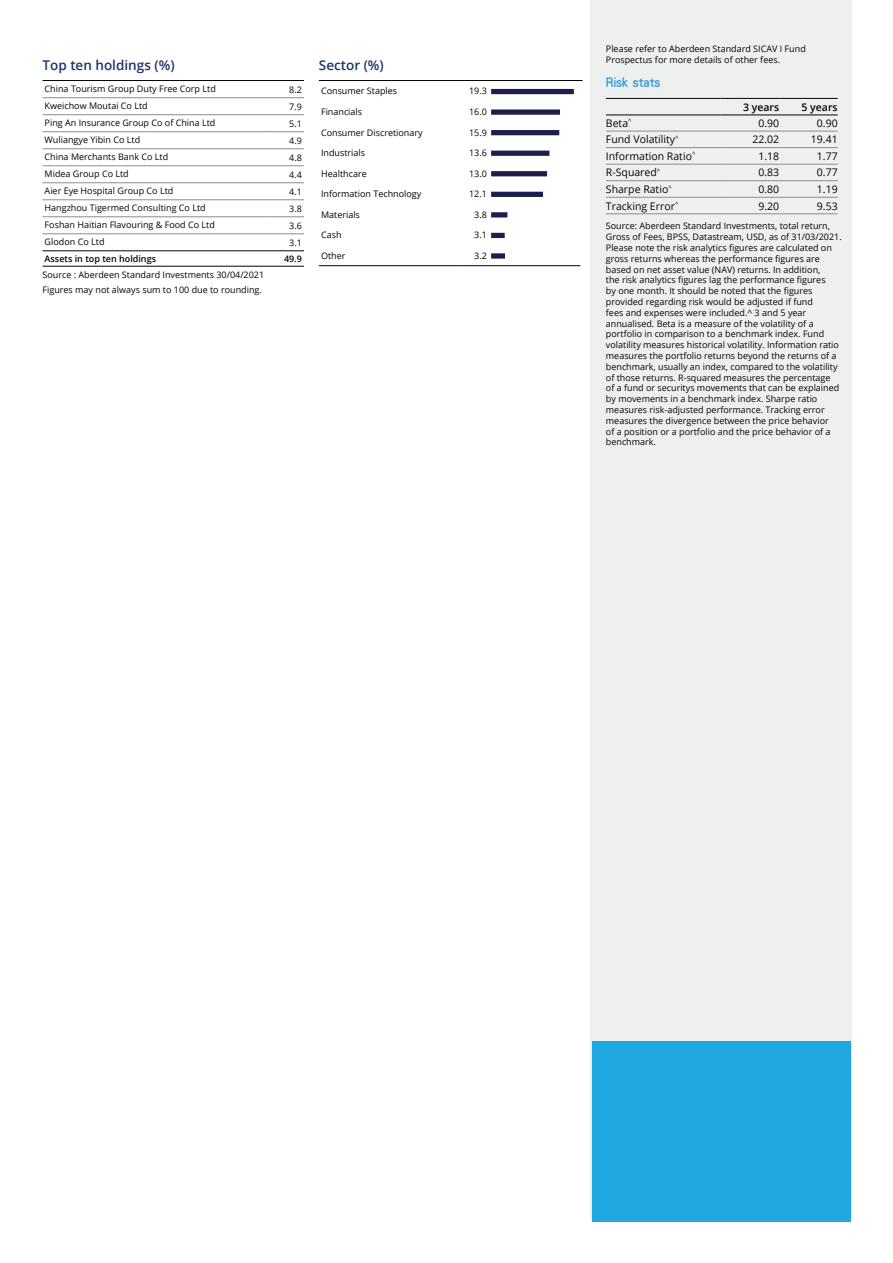
<style>
.page{position:relative;width:893px;height:1263px;background:#fff}
.page>*{position:absolute;margin:0;border:0;box-sizing:border-box;transform-origin:0 0}
.t1{font:600 13.5px "Open Sans";color:#1e3468}
.t2{font:13.5px "DF Li Hei HK W5";color:#2b99d5}
.t3{font:10.5px "Open Sans";color:#040503}
.t4{font:600 10.5px "Open Sans";color:#040503}
.t5{font:9px/10.8px "Open Sans";color:#040503}
.t6{font:600 9px "Open Sans";color:#040503}
</style>
<div class="page">
<div style="left:590px;top:0;width:262px;height:1219px;background:#eef0f0"></div>
<div style="left:592px;top:1041px;width:259px;height:180px;background:#1fa8e0"></div>
<hr style="left:43px;top:80px;width:261px;height:1px;background:#040503">
<hr style="left:43px;top:97px;width:225px;height:1px;background:#8b8d8f">
<hr style="left:268px;top:97px;width:36px;height:1px;background:#8b8d8f">
<hr style="left:43px;top:114px;width:225px;height:1px;background:#8b8d8f">
<hr style="left:268px;top:114px;width:36px;height:1px;background:#8b8d8f">
<hr style="left:43px;top:131px;width:225px;height:1px;background:#8b8d8f">
<hr style="left:268px;top:131px;width:36px;height:1px;background:#8b8d8f">
<hr style="left:43px;top:148px;width:225px;height:1px;background:#8b8d8f">
<hr style="left:268px;top:148px;width:36px;height:1px;background:#8b8d8f">
<hr style="left:43px;top:165px;width:225px;height:1px;background:#8b8d8f">
<hr style="left:268px;top:165px;width:36px;height:1px;background:#8b8d8f">
<hr style="left:43px;top:182px;width:225px;height:1px;background:#8b8d8f">
<hr style="left:268px;top:182px;width:36px;height:1px;background:#8b8d8f">
<hr style="left:43px;top:199px;width:225px;height:1px;background:#8b8d8f">
<hr style="left:268px;top:199px;width:36px;height:1px;background:#8b8d8f">
<hr style="left:43px;top:217px;width:225px;height:1px;background:#8b8d8f">
<hr style="left:268px;top:217px;width:36px;height:1px;background:#8b8d8f">
<hr style="left:43px;top:234px;width:225px;height:1px;background:#8b8d8f">
<hr style="left:268px;top:234px;width:36px;height:1px;background:#8b8d8f">
<hr style="left:43px;top:251px;width:225px;height:1px;background:#040503">
<hr style="left:43px;top:266px;width:225px;height:1px;background:#040503">
<hr style="left:268px;top:251px;width:36px;height:1px;background:#040503">
<hr style="left:268px;top:266px;width:36px;height:1px;background:#040503">
<hr style="left:319px;top:80px;width:264px;height:1px;background:#040503">
<hr style="left:319px;top:265px;width:140px;height:1px;background:#040503">
<hr style="left:459px;top:265px;width:30px;height:1px;background:#040503">
<hr style="left:489px;top:265px;width:91px;height:1px;background:#040503">
<div style="left:491px;top:89px;width:83px;height:5px;background:#1c1e4e"></div>
<div style="left:491px;top:109px;width:69px;height:6px;background:#1c1e4e"></div>
<div style="left:491px;top:130px;width:68px;height:5px;background:#1c1e4e"></div>
<div style="left:491px;top:151px;width:58px;height:5px;background:#1c1e4e"></div>
<div style="left:491px;top:171px;width:56px;height:5px;background:#1c1e4e"></div>
<div style="left:491px;top:192px;width:52px;height:5px;background:#1c1e4e"></div>
<div style="left:491px;top:212px;width:16px;height:5px;background:#1c1e4e"></div>
<div style="left:491px;top:233px;width:14px;height:5px;background:#1c1e4e"></div>
<div style="left:491px;top:253px;width:14px;height:6px;background:#1c1e4e"></div>
<hr style="left:606px;top:98px;width:115px;height:1px;background:#040503">
<hr style="left:721px;top:98px;width:58px;height:1px;background:#040503">
<hr style="left:779px;top:98px;width:59px;height:1px;background:#040503">
<hr style="left:606px;top:115px;width:115px;height:1px;background:#040503">
<hr style="left:721px;top:115px;width:58px;height:1px;background:#040503">
<hr style="left:779px;top:115px;width:59px;height:1px;background:#040503">
<hr style="left:606px;top:131px;width:115px;height:1px;background:#8b8d8f">
<hr style="left:721px;top:131px;width:58px;height:1px;background:#8b8d8f">
<hr style="left:779px;top:131px;width:59px;height:1px;background:#8b8d8f">
<hr style="left:606px;top:147px;width:115px;height:1px;background:#8b8d8f">
<hr style="left:721px;top:147px;width:58px;height:1px;background:#8b8d8f">
<hr style="left:779px;top:147px;width:59px;height:1px;background:#8b8d8f">
<hr style="left:606px;top:164px;width:115px;height:1px;background:#8b8d8f">
<hr style="left:721px;top:164px;width:58px;height:1px;background:#8b8d8f">
<hr style="left:779px;top:164px;width:59px;height:1px;background:#8b8d8f">
<hr style="left:606px;top:180px;width:115px;height:1px;background:#8b8d8f">
<hr style="left:721px;top:180px;width:58px;height:1px;background:#8b8d8f">
<hr style="left:779px;top:180px;width:59px;height:1px;background:#8b8d8f">
<hr style="left:606px;top:197px;width:115px;height:1px;background:#8b8d8f">
<hr style="left:721px;top:197px;width:58px;height:1px;background:#8b8d8f">
<hr style="left:779px;top:197px;width:59px;height:1px;background:#8b8d8f">
<hr style="left:606px;top:214px;width:115px;height:1px;background:#8b8d8f">
<hr style="left:721px;top:214px;width:58px;height:1px;background:#8b8d8f">
<hr style="left:779px;top:214px;width:59px;height:1px;background:#8b8d8f">
<h1 class="t1" style="left:43px;top:55px;width:134px">Top ten holdings (%)</h1>
<p class="t5" style="left:45px;top:83px;width:173px">China Tourism Group Duty Free Corp Ltd</p>
<p class="t5" style="left:289px;top:84px;width:14px">8.2</p>
<p class="t5" style="left:45px;top:100px;width:105px">Kweichow Moutai Co Ltd</p>
<p class="t5" style="left:289px;top:101px;width:14px">7.9</p>
<p class="t5" style="left:45px;top:117px;width:172px">Ping An Insurance Group Co of China Ltd</p>
<p class="t5" style="left:289px;top:118px;width:14px">5.1</p>
<p class="t5" style="left:45px;top:134px;width:97px">Wuliangye Yibin Co Ltd</p>
<p class="t5" style="left:289px;top:135px;width:14px">4.9</p>
<p class="t5" style="left:45px;top:151px;width:125px">China Merchants Bank Co Ltd</p>
<p class="t5" style="left:289px;top:152px;width:14px">4.8</p>
<p class="t5" style="left:45px;top:168px;width:86px">Midea Group Co Ltd</p>
<p class="t5" style="left:289px;top:169px;width:14px">4.4</p>
<p class="t5" style="left:45px;top:185px;width:130px">Aier Eye Hospital Group Co Ltd</p>
<p class="t5" style="left:289px;top:186px;width:14px">4.1</p>
<p class="t5" style="left:45px;top:202px;width:163px">Hangzhou Tigermed Consulting Co Ltd</p>
<p class="t5" style="left:289px;top:203px;width:14px">3.8</p>
<p class="t5" style="left:45px;top:219px;width:172px">Foshan Haitian Flavouring &amp; Food Co Ltd</p>
<p class="t5" style="left:289px;top:220px;width:14px">3.6</p>
<p class="t5" style="left:45px;top:236px;width:61px">Glodon Co Ltd</p>
<p class="t5" style="left:289px;top:237px;width:14px">3.1</p>
<p class="t6" style="left:45px;top:252px;width:113px">Assets in top ten holdings</p>
<p class="t6" style="left:284px;top:252px;width:19px">49.9</p>
<p class="t5" style="left:43px;top:266px;width:223px;line-height:15.5px">Source : Aberdeen Standard Investments 30/04/2021<br>Figures may not always sum to 100 due to rounding.</p>
<h1 class="t1" style="left:319px;top:55px;width:66px">Sector (%)</h1>
<p class="t5" style="left:321px;top:86px;width:78px">Consumer Staples</p>
<p class="t5" style="left:469px;top:86px;width:19px">19.3</p>
<p class="t5" style="left:321px;top:106px;width:43px">Financials</p>
<p class="t5" style="left:469px;top:106px;width:19px">16.0</p>
<p class="t5" style="left:321px;top:127px;width:103px">Consumer Discretionary</p>
<p class="t5" style="left:469px;top:127px;width:19px">15.9</p>
<p class="t5" style="left:321px;top:147px;width:46px">Industrials</p>
<p class="t5" style="left:469px;top:147px;width:19px">13.6</p>
<p class="t5" style="left:321px;top:168px;width:47px">Healthcare</p>
<p class="t5" style="left:469px;top:168px;width:19px">13.0</p>
<p class="t5" style="left:321px;top:188px;width:102px">Information Technology</p>
<p class="t5" style="left:469px;top:188px;width:19px">12.1</p>
<p class="t5" style="left:321px;top:209px;width:40px">Materials</p>
<p class="t5" style="left:474px;top:209px;width:14px">3.8</p>
<p class="t5" style="left:321px;top:229px;width:22px">Cash</p>
<p class="t5" style="left:474px;top:229px;width:14px">3.1</p>
<p class="t5" style="left:321px;top:250px;width:26px">Other</p>
<p class="t5" style="left:474px;top:250px;width:14px">3.2</p>
<p class="t5" style="left:606px;top:43px;width:201px">Please refer to Aberdeen Standard SICAV I Fund<br>Prospectus for more details of other fees.</p>
<h1 class="t2" style="left:606px;top:75px;width:56px">Risk stats</h1>
<p class="t4" style="left:743px;top:100px;width:38px">3 years</p>
<p class="t4" style="left:801px;top:100px;width:38px">5 years</p>
<p class="t3" style="left:606px;top:116px;width:27px">Beta<sup>^</sup></p>
<p class="t3" style="left:758px;top:116px;width:22px">0.90</p>
<p class="t3" style="left:817px;top:116px;width:22px">0.90</p>
<p class="t3" style="left:606px;top:132px;width:74px">Fund Volatility<sup>^</sup></p>
<p class="t3" style="left:752px;top:132px;width:28px">22.02</p>
<p class="t3" style="left:811px;top:132px;width:28px">19.41</p>
<p class="t3" style="left:606px;top:149px;width:91px">Information Ratio<sup>^</sup></p>
<p class="t3" style="left:758px;top:149px;width:22px">1.18</p>
<p class="t3" style="left:817px;top:149px;width:22px">1.77</p>
<p class="t3" style="left:606px;top:165px;width:56px">R-Squared<sup>^</sup></p>
<p class="t3" style="left:758px;top:165px;width:22px">0.83</p>
<p class="t3" style="left:817px;top:165px;width:22px">0.77</p>
<p class="t3" style="left:606px;top:182px;width:67px">Sharpe Ratio<sup>^</sup></p>
<p class="t3" style="left:758px;top:182px;width:22px">0.80</p>
<p class="t3" style="left:817px;top:182px;width:22px">1.19</p>
<p class="t3" style="left:606px;top:199px;width:74px">Tracking Error<sup>^</sup></p>
<p class="t3" style="left:758px;top:199px;width:22px">9.20</p>
<p class="t3" style="left:817px;top:199px;width:22px">9.53</p>
<p class="t5" style="left:606px;top:220px;width:237px">Source: Aberdeen Standard Investments, total return, Gross of Fees, BPSS, Datastream, USD, as of 31/03/2021.<br>Please note the risk analytics figures are calculated on gross returns whereas the performance figures are based on net asset value (NAV) returns. In addition,<br>the risk analytics figures lag the performance figures<br>by one month. It should be noted that the figures provided regarding risk would be adjusted if fund<br>fees and expenses were included.^ 3 and 5 year annualised. Beta is a measure of the volatility of a portfolio in comparison to a benchmark index. Fund volatility measures historical volatility. Information ratio measures the portfolio returns beyond the returns of a benchmark, usually an index, compared to the volatility of those returns. R-squared measures the percentage<br>of a fund or securitys movements that can be explained by movements in a benchmark index. Sharpe ratio measures risk-adjusted performance. Tracking error measures the divergence between the price behavior<br>of a position or a portfolio and the price behavior of a benchmark.</p>
</div>
